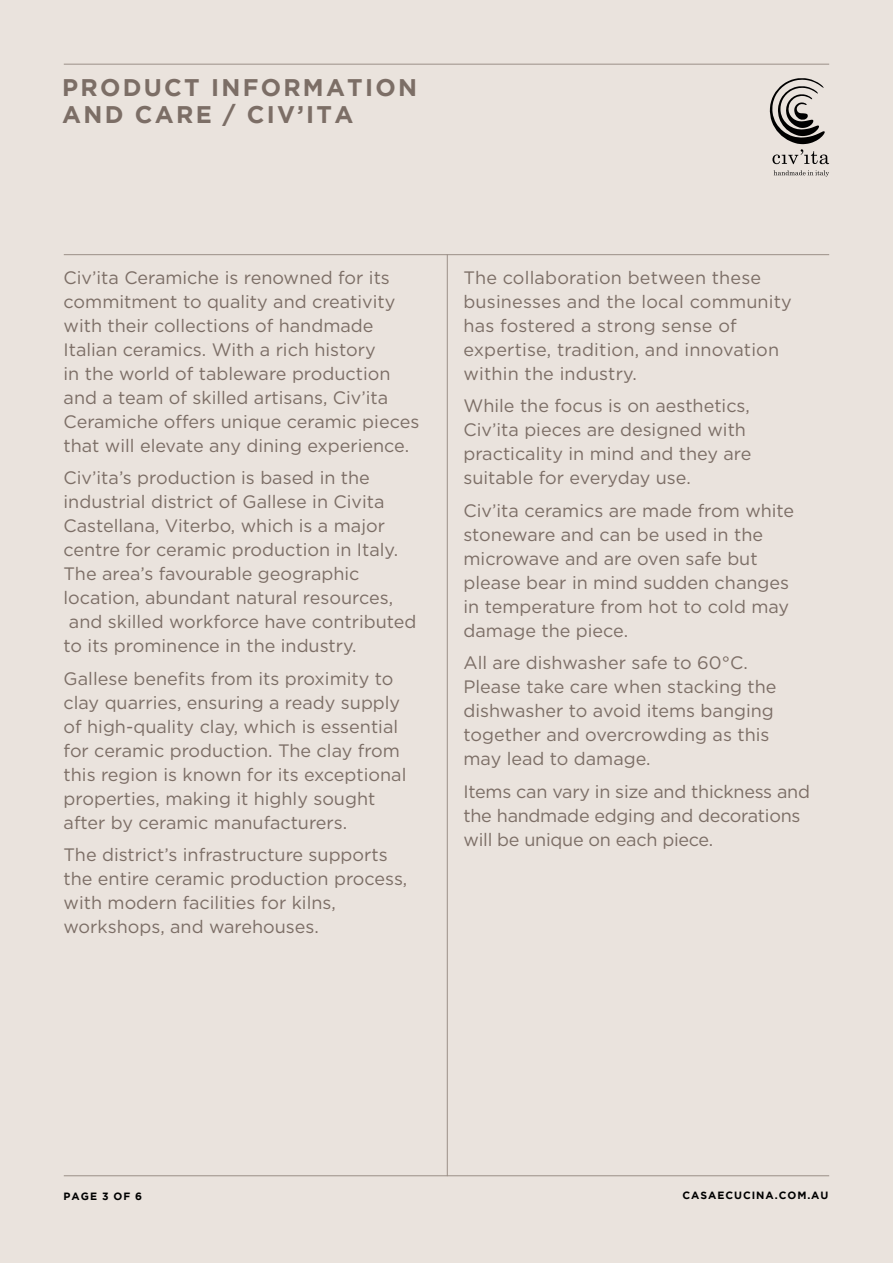
<style>
.page{position:relative;width:893px;height:1263px;background:#eae3dd}
.page>*{position:absolute;margin:0;border:0;box-sizing:border-box;transform-origin:0 0}
.t1{font:700 24px/27px "Gotham";letter-spacing:.095em;color:#7c6e66}
.t2{font:18px/24px "Gotham";color:#7c6e66}
.t3{font:700 10.5px "Gotham";letter-spacing:.095em;color:#000}
</style>
<div class="page">
<hr style="left:64px;top:64px;width:765px;height:1px;background:#9b8f87">
<svg style="left:770px;top:78px;width:59px;height:86px"></svg>
<svg style="left:774px;top:170px;width:55px;height:7px"></svg>
<hr style="left:64px;top:254px;width:765px;height:1px;background:#9b8f87">
<hr style="left:64px;top:1175px;width:765px;height:1px;background:#9b8f87">
<hr style="left:447px;top:254px;width:1px;height:922px;background:#9b8f87">
<h1 class="t1" style="left:62px;top:74px;width:356px">PRODUCT INFORMATION<br>AND CARE / CIV’ITA</h1>
<p class="t2" style="left:64px;top:265px;width:357px">Civ’ita Ceramiche is renowned for its commitment to quality and creativity with their collections of handmade Italian ceramics. With a rich history<br>in the world of tableware production and a team of skilled artisans, Civ’ita Ceramiche offers unique ceramic pieces that will elevate any dining experience.</p>
<p class="t2" style="left:64px;top:466px;width:354px">Civ’ita’s production is based in the industrial district of Gallese in Civita Castellana, Viterbo, which is a major centre for ceramic production in Italy.<br>The area’s favourable geographic location, abundant natural resources, and skilled workforce have contributed to its prominence in the industry.</p>
<p class="t2" style="left:64px;top:666px;width:344px">Gallese benefits from its proximity to clay quarries, ensuring a ready supply of high-quality clay, which is essential for ceramic production. The clay from this region is known for its exceptional properties, making it highly sought after by ceramic manufacturers.</p>
<p class="t2" style="left:64px;top:843px;width:345px">The district’s infrastructure supports the entire ceramic production process, with modern facilities for kilns, workshops, and warehouses.</p>
<p class="t2" style="left:463px;top:265px;width:330px">The collaboration between these businesses and the local community has fostered a strong sense of expertise, tradition, and innovation within the industry.</p>
<p class="t2" style="left:463px;top:394px;width:289px">While the focus is on aesthetics,<br>Civ’ita pieces are designed with practicality in mind and they are suitable for everyday use.</p>
<p class="t2" style="left:463px;top:498px;width:332px">Civ’ita ceramics are made from white stoneware and can be used in the microwave and are oven safe but please bear in mind sudden changes in temperature from hot to cold may damage the piece.</p>
<p class="t2" style="left:463px;top:651px;width:314px">All are dishwasher safe to 60°C.<br>Please take care when stacking the dishwasher to avoid items banging together and overcrowding as this may lead to damage.</p>
<p class="t2" style="left:463px;top:779px;width:348px">Items can vary in size and thickness and the handmade edging and decorations will be unique on each piece.</p>
<p class="t3" style="left:64px;top:1190px;width:80px">PAGE 3 OF 6</p>
<p class="t3" style="left:682px;top:1189px;width:148px">CASAECUCINA.COM.AU</p>
</div>
